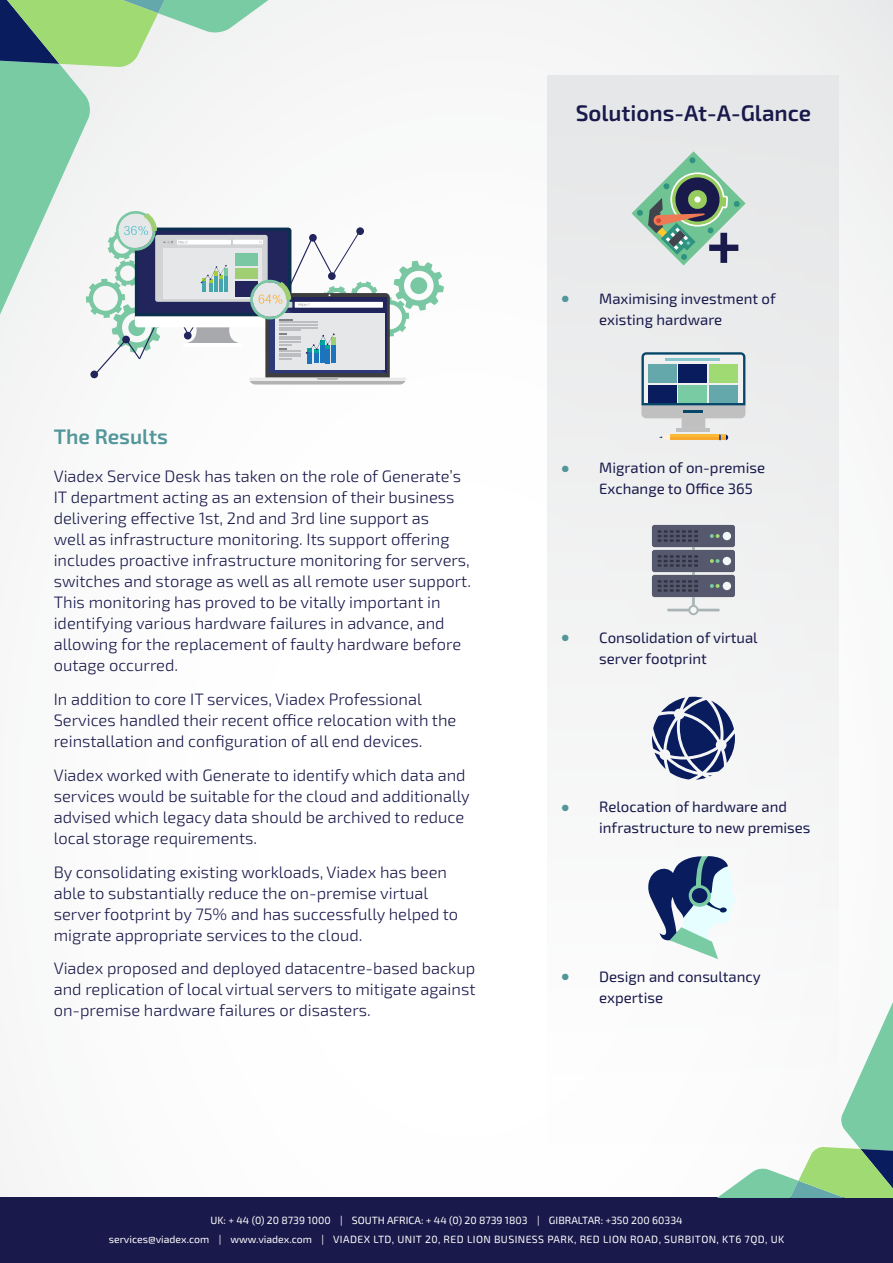
<style>
.page{position:relative;width:893px;height:1263px;background:#fff}
.page>*{position:absolute;margin:0;border:0;box-sizing:border-box;transform-origin:0 0}
.t1{font:900 semi-expanded 56.55px "Myriad Pro";color:#191a4b}
.t2{font:600 22.5px "Exo 2.0";color:#19194b}
.t3{font:600 21px "Exo 2.0";color:#529699}
.t4{font:300 16.5px/21px "Exo 2.0";color:#19194b}
.t5{font:15px/21px "Exo 2.0";color:#19194b}
.t6{font:10.5px/19.5px "Exo 2.0";color:#fff;text-align:center}
.s1{color:#529699}
</style>
<div class="page">
<div style="left:0;top:1197px;width:893px;height:66px;background:#19194b"></div>
<div style="left:548px;top:75px;width:291px;height:1069px;background:linear-gradient(to right,#f3f3f4,#ecedee)"></div>
<svg style="left:631px;top:151px;width:115px;height:114px;background:#aac1b3"></svg>
<hr style="left:677px;top:428px;width:33px;height:4px;background:#c0c0c0">
<hr style="left:670px;top:435px;width:49px;height:2px;background:#feba37">
<hr style="left:670px;top:437px;width:49px;height:3px;background:#f8a82d">
<svg style="left:719px;top:435px;width:9px;height:5px"></svg>
<svg style="left:659px;top:434px;width:11px;height:6px"></svg>
<svg style="left:641px;top:352px;width:104px;height:76px"></svg>
<div style="left:652px;top:525px;width:83px;height:22px;background:#56596d;border-radius:2px"></div>
<div style="left:723px;top:532px;width:8px;height:8px;background:#f3f5f6;border-radius:50%"></div>
<div style="left:652px;top:550px;width:83px;height:22px;background:#56596d;border-radius:2px"></div>
<div style="left:723px;top:557px;width:8px;height:8px;background:#f3f5f6;border-radius:50%"></div>
<div style="left:652px;top:575px;width:83px;height:22px;background:#56596d;border-radius:2px"></div>
<div style="left:723px;top:582px;width:8px;height:8px;background:#f3f5f6;border-radius:50%"></div>
<svg style="left:658px;top:530px;width:62px;height:85px"></svg>
<div style="left:690px;top:607px;width:7px;height:6px;background:#f3f5f6;border-radius:50%"></div>
<svg style="left:652px;top:697px;width:83px;height:83px"></svg>
<svg style="left:0;top:0;width:444px;height:384px"></svg>
<svg style="left:647px;top:856px;width:246px;height:341px"></svg>
<h2 class="t2" style="left:576px;top:100px;width:237px">Solutions-At-A-Glance</h2>
<h1 class="t1" style="left:707px;top:211px;width:35px">+</h1>
<p class="t3" style="left:54px;top:424px;width:116px">The Results</p>
<p class="t4" style="left:54px;top:466px;width:419px">Viadex Service Desk has taken on the role of Generate’s IT department acting as an extension of their business delivering effective 1st, 2nd and 3rd line support as<br>well as infrastructure monitoring. Its support offering includes proactive infrastructure monitoring for servers, switches and storage as well as all remote user support.<br>This monitoring has proved to be vitally important in identifying various hardware failures in advance, and allowing for the replacement of faulty hardware before outage occurred.</p>
<p class="t4" style="left:54px;top:689px;width:404px">In addition to core IT services, Viadex Professional<br>Services handled their recent office relocation with the reinstallation and configuration of all end devices.</p>
<p class="t4" style="left:54px;top:765px;width:417px">Viadex worked with Generate to identify which data and services would be suitable for the cloud and additionally advised which legacy data should be archived to reduce local storage requirements.</p>
<p class="t4" style="left:54px;top:862px;width:406px">By consolidating existing workloads, Viadex has been able to substantially reduce the on-premise virtual server footprint by 75% and has successfully helped to migrate appropriate services to the cloud.</p>
<p class="t4" style="left:54px;top:958px;width:423px;text-align:justify">Viadex proposed and deployed datacentre-based backup and replication of local virtual servers to mitigate against on-premise hardware failures or disasters.</p>
<p class="t5" style="left:599px;top:288px;width:178px;text-indent:-37px"><span class="s1">●</span> Maximising investment of existing hardware</p>
<p class="t5" style="left:599px;top:458px;width:167px;text-indent:-37px"><span class="s1">●</span> Migration of on-premise<br>Exchange to Office 365</p>
<p class="t5" style="left:599px;top:627px;width:160px;text-indent:-37px"><span class="s1">●</span> Consolidation of virtual server footprint</p>
<p class="t5" style="left:599px;top:797px;width:213px;text-indent:-37px"><span class="s1">●</span> Relocation of hardware and infrastructure to new premises</p>
<p class="t5" style="left:599px;top:966px;width:163px;text-indent:-37px"><span class="s1">●</span> Design and consultancy expertise</p>
<p class="t6" style="left:109px;top:1210px;width:677px">UK: + 44 (0) 20 8739 1000 | SOUTH AFRICA: + 44 (0) 20 8739 1803 | GIBRALTAR: +350 200 60334<br>services@viadex.com | www.viadex.com | VIADEX LTD, UNIT 20, RED LION BUSINESS PARK, RED LION ROAD, SURBITON, KT6 7QD, UK</p>
</div>
